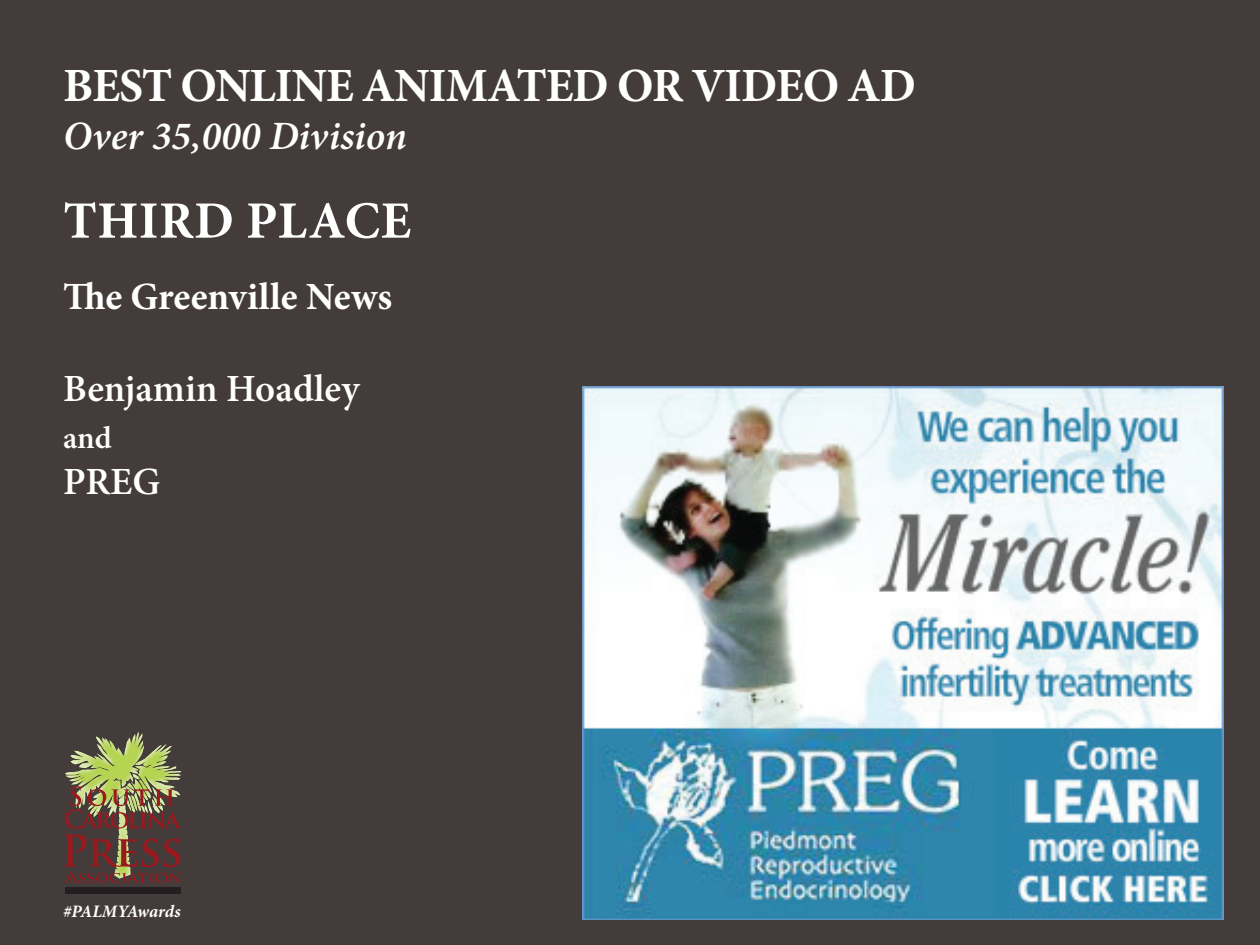
<style>
.page{position:relative;width:1260px;height:945px;background:#433c3a}
.page>*{position:absolute;margin:0;border:0;box-sizing:border-box;transform-origin:0 0}
.t1{font:700 52.5px "Minion Pro";letter-spacing:.005em;color:#fff}
.t2{font:700 47.6px "Minion Pro";letter-spacing:-.02em;color:#fff}
.t3{font:italic 600 40.25px "Minion Pro";color:#fff}
.t4{font:600 38.5px "Minion Pro";color:#fff}
.t5{font:700 38.5px "Minion Pro";color:#fff}
.t6{font:600 31.5px "Minion Pro";color:#fff}
.t7{font:italic 700 17.5px "Minion Pro";letter-spacing:-.005em;color:#fff}
</style>
<div class="page">
<svg style="left:63px;top:732px;width:118px;height:151px"></svg>
<div style="left:65px;top:887px;width:116px;height:7px;background:#231f20"></div>
<img style="left:583px;top:386px;width:640px;height:534px">
<p class="t2" style="left:63px;top:67px;width:855px">BEST ONLINE ANIMATED OR VIDEO AD</p>
<p class="t3" style="left:63px;top:121px;width:346px">Over 35,000 Division</p>
<p class="t1" style="left:63px;top:200px;width:349px">THIRD PLACE</p>
<p class="t5" style="left:63px;top:282px;width:331px">The Greenville News</p>
<p class="t4" style="left:63px;top:374px;width:298px">Benjamin Hoadley</p>
<p class="t6" style="left:63px;top:425px;width:50px">and</p>
<p class="t4" style="left:63px;top:466px;width:99px">PREG</p>
<p class="t7" style="left:63px;top:905px;width:119px">#PALMYAwards</p>
</div>
